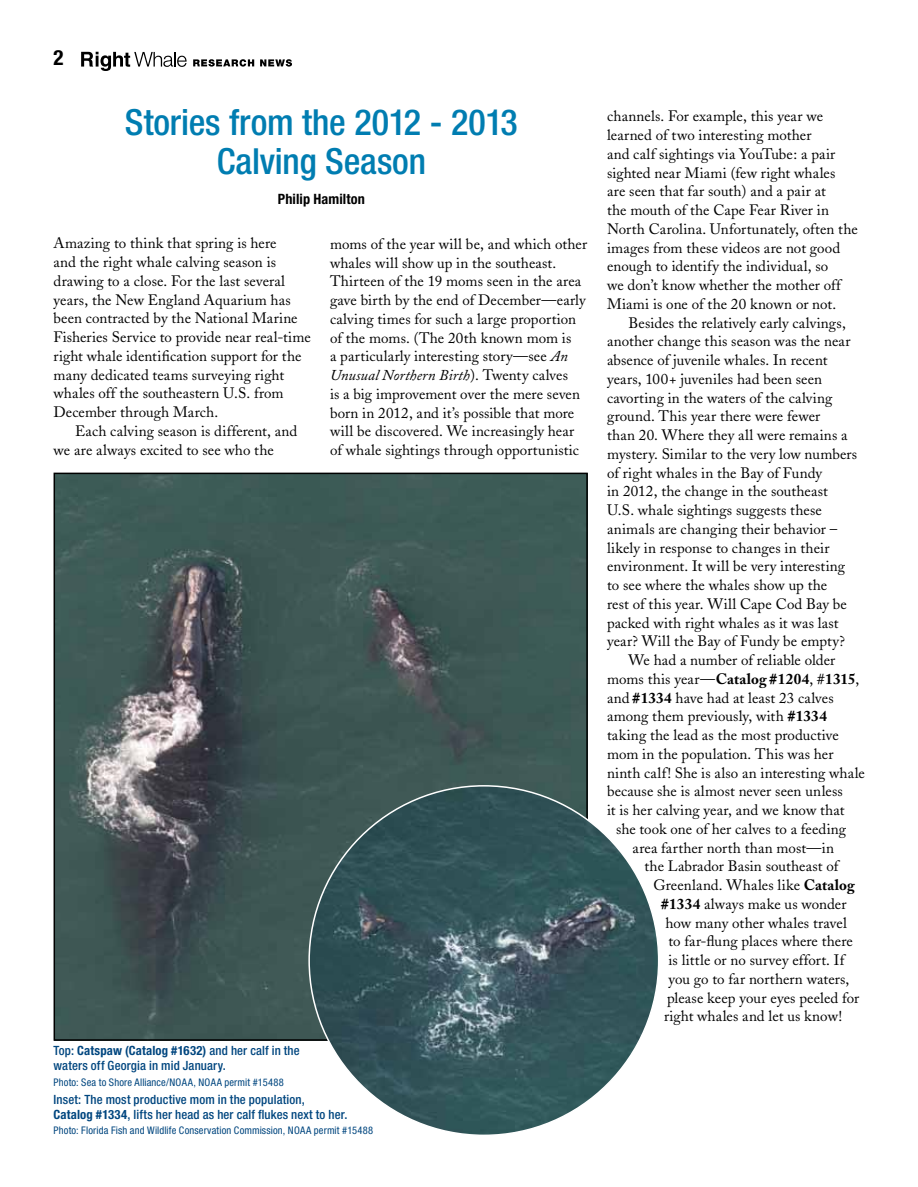
<style>
.page{position:relative;width:918px;height:1187px;background:#fff}
.page>*{position:absolute;margin:0;border:0;box-sizing:border-box;transform-origin:0 0}
.t1{font:500 condensed 36px/39px "Helvetica Neue LT Std";letter-spacing:-.005em;color:#007db1;text-align:center}
.t2{font:700 condensed 21px "Helvetica Neue LT Std";color:#000}
.t3{font:15px/18.8px "Adobe Caslon";letter-spacing:.005em;color:#000}
.t4{font:700 condensed 14.25px "Helvetica Neue LT Std";letter-spacing:.005em;color:#000}
.t5{font:500 condensed 12.75px/15px "Helvetica Neue LT Std";letter-spacing:.01em;color:#00467f}
.t6{font:condensed 10.5px "Helvetica Neue LT Std";letter-spacing:.015em;color:#00467f}
.s1{font-style:italic}
.s2{font-weight:700}
</style>
<div class="page">
<svg style="left:81px;top:52px;width:106px;height:19px"></svg>
<svg style="left:193px;top:59px;width:61px;height:8px"></svg>
<svg style="left:260px;top:59px;width:32px;height:8px"></svg>
<img style="left:57px;top:476px;width:528px;height:562px">
<img style="left:309px;top:786px;width:350px;height:349px;border-radius:175px">
<h2 class="t2" style="left:54px;top:45px;width:12px">2</h2>
<h1 class="t1" style="left:125px;top:102px;width:395px">Stories from the 2012 - 2013<br>Calving Season</h1>
<p class="t4" style="left:278px;top:191px;width:88px">Philip Hamilton</p>
<p class="t3" style="left:54px;top:234px;width:259px">Amazing to think that spring is here<br>and the right whale calving season is drawing to a close. For the last several years, the New England Aquarium has been contracted by the National Marine Fisheries Service to provide near real-time right whale identification support for the many dedicated teams surveying right whales off the southeastern U.S. from December through March.</p>
<p class="t3" style="left:54px;top:421px;width:245px;text-indent:22px">Each calving season is different, and we are always excited to see who the</p>
<p class="t3" style="left:330px;top:235px;width:259px">moms of the year will be, and which other whales will show up in the southeast.<br>Thirteen of the 19 moms seen in the area gave birth by the end of December—early calving times for such a large proportion of the moms. (The 20th known mom is<br>a particularly interesting story—see <span class="s1">An Unusual Northern Birth</span>). Twenty calves<br>is a big improvement over the mere seven born in 2012, and it’s possible that more will be discovered. We increasingly hear of whale sightings through opportunistic</p>
<p class="t5" style="left:54px;top:1043px;width:248px">Top: <span class="s2">Catspaw (Catalog #1632)</span> and her calf in the waters off Georgia in mid January.</p>
<p class="t6" style="left:54px;top:1076px;width:232px">Photo: Sea to Shore Alliance/NOAA, NOAA permit #15488</p>
<p class="t5" style="left:54px;top:1091px;width:295px">Inset: The most productive mom in the population,<br><span class="s2">Catalog #1334</span>, lifts her head as her calf flukes next to her.</p>
<p class="t6" style="left:54px;top:1124px;width:321px">Photo: Florida Fish and Wildlife Conservation Commission, NOAA permit #15488</p>
<p class="t3" style="left:607px;top:107px;width:252px">channels. For example, this year we learned of two interesting mother<br>and calf sightings via YouTube: a pair sighted near Miami (few right whales<br>are seen that far south) and a pair at<br>the mouth of the Cape Fear River in North Carolina. Unfortunately, often the images from these videos are not good enough to identify the individual, so<br>we don’t know whether the mother off Miami is one of the 20 known or not.</p>
<p class="t3" style="left:629px;top:313px;width:219px">Besides the relatively early calvings,</p>
<p class="t3" style="left:607px;top:332px;width:245px">another change this season was the near</p>
<p class="t3" style="left:607px;top:351px;width:222px">absence of juvenile whales. In recent</p>
<p class="t3" style="left:607px;top:370px;width:217px">years, 100+ juveniles had been seen</p>
<p class="t3" style="left:607px;top:388px;width:227px">cavorting in the waters of the calving</p>
<p class="t3" style="left:607px;top:407px;width:215px">ground. This year there were fewer</p>
<p class="t3" style="left:607px;top:426px;width:242px">than 20. Where they all were remains a</p>
<p class="t3" style="left:607px;top:445px;width:252px">mystery. Similar to the very low numbers</p>
<p class="t3" style="left:607px;top:463px;width:217px">of right whales in the Bay of Fundy</p>
<p class="t3" style="left:607px;top:482px;width:222px">in 2012, the change in the southeast</p>
<p class="t3" style="left:607px;top:501px;width:216px">U.S. whale sightings suggests these</p>
<p class="t3" style="left:607px;top:520px;width:232px">animals are changing their behavior –</p>
<p class="t3" style="left:607px;top:538px;width:224px">likely in response to changes in their</p>
<p class="t3" style="left:607px;top:557px;width:240px">environment. It will be very interesting</p>
<p class="t3" style="left:607px;top:576px;width:222px">to see where the whales show up the</p>
<p class="t3" style="left:607px;top:595px;width:241px">rest of this year. Will Cape Cod Bay be</p>
<p class="t3" style="left:607px;top:613px;width:233px">packed with right whales as it was last</p>
<p class="t3" style="left:607px;top:632px;width:240px">year? Will the Bay of Fundy be empty?</p>
<p class="t3" style="left:629px;top:651px;width:208px">We had a number of reliable older</p>
<p class="t3" style="left:607px;top:670px;width:254px">moms this year—<span class="s2">Catalog #1204</span>, #<span class="s2">1315</span>,</p>
<p class="t3" style="left:607px;top:688px;width:228px">and <span class="s2">#1334</span> have had at least 23 calves</p>
<p class="t3" style="left:607px;top:707px;width:221px">among them previously, with <span class="s2">#1334</span></p>
<p class="t3" style="left:607px;top:726px;width:233px">taking the lead as the most productive</p>
<p class="t3" style="left:607px;top:745px;width:228px">mom in the population. This was her</p>
<p class="t3" style="left:607px;top:763px;width:259px">ninth calf! She is also an interesting whale</p>
<p class="t3" style="left:607px;top:782px;width:237px">because she is almost never seen unless</p>
<p class="t3" style="left:607px;top:801px;width:239px">it is her calving year, and we know that</p>
<p class="t3" style="left:616px;top:820px;width:232px">she took one of her calves to a feeding</p>
<p class="t3" style="left:633px;top:838px;width:203px">area farther north than most—in</p>
<p class="t3" style="left:645px;top:857px;width:195px">the Labrador Basin southeast of</p>
<p class="t3" style="left:654px;top:876px;width:203px">Greenland. Whales like <span class="s2">Catalog</span></p>
<p class="t3" style="left:661px;top:895px;width:187px"><span class="s2">#1334</span> always make us wonder</p>
<p class="t3" style="left:666px;top:913px;width:183px">how many other whales travel</p>
<p class="t3" style="left:669px;top:932px;width:186px">to far-flung places where there</p>
<p class="t3" style="left:669px;top:951px;width:177px">is little or no survey effort. If</p>
<p class="t3" style="left:669px;top:970px;width:182px">you go to far northern waters,</p>
<p class="t3" style="left:667px;top:988px;width:194px">please keep your eyes peeled for</p>
<p class="t3" style="left:664px;top:1007px;width:180px">right whales and let us know!</p>
</div>
